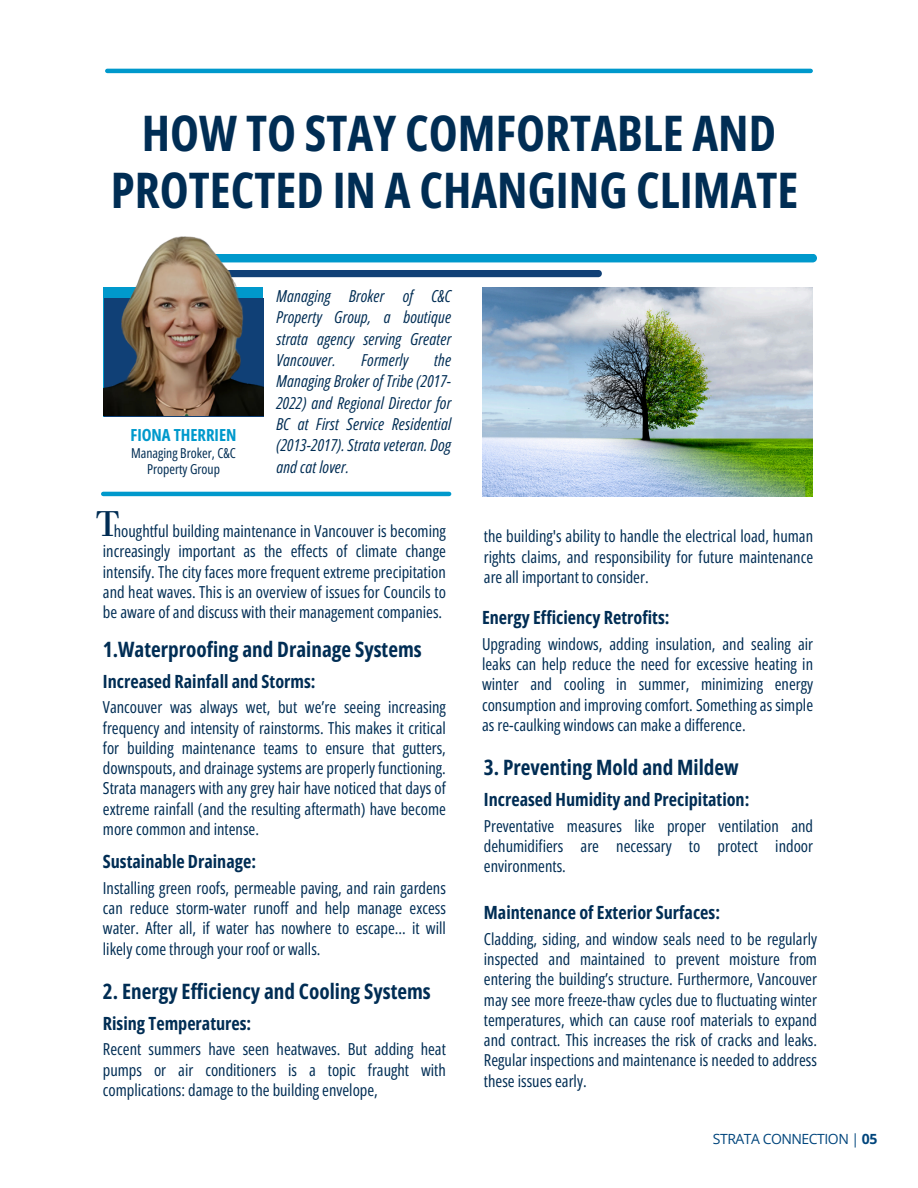
<style>
.page{position:relative;width:918px;height:1188px;background:#fff}
.page>*{position:absolute;margin:0;border:0;box-sizing:border-box;transform-origin:0 0}
.t1{font:700 49.05px/57.3px "Open Sans Condensed";color:#002d54;text-align:center}
.t2{font:700 37.95px "EFT New Letter";color:#002d54}
.t3{font:700 21.15px "Open Sans Condensed";color:#002d54}
.t4{font:700 18.15px "Open Sans Condensed";color:#002d54}
.t5{font:700 16.65px "Open Sans Condensed";color:#09c}
.t6{font:16.5px/20.2px "Open Sans Condensed";color:#002d54;text-align:justify}
.t7{font:italic 16.5px/21.3px "Open Sans Condensed";letter-spacing:.01em;color:#002d54;text-align:justify}
.t8{font:13.95px "Open Sans";letter-spacing:-.035em;color:#00457c}
.t9{font:13.65px/15.8px "Open Sans Condensed";color:#002d54;text-align:center}
.s1{font-weight:700}
</style>
<div class="page">
<div style="left:184px;top:254px;width:633px;height:8px;background:#09c;border-radius:4px"></div>
<div style="left:264px;top:270px;width:338px;height:7px;background:#104076"></div>
<hr style="left:103px;top:492px;width:346px;height:4px;background:#09c">
<hr style="left:107px;top:69px;width:704px;height:4px;background:#09c">
<img style="left:104px;top:236px;width:160px;height:179px">
<img style="left:482px;top:287px;width:331px;height:209px">
<p class="t1" style="left:111px;top:103px;width:689px">HOW TO STAY COMFORTABLE AND<br>PROTECTED IN A CHANGING CLIMATE</p>
<p class="t5" style="left:130px;top:423px;width:108px">FIONA THERRIEN</p>
<p class="t9" style="left:131px;top:445px;width:106px">Managing Broker, C&amp;C<br>Property Group</p>
<h1 class="t7" style="left:276px;top:285px;width:176px">Managing Broker of C&amp;C Property Group, a boutique strata agency serving Greater Vancouver.</h1>
<h1 class="t7" style="left:276px;top:349px;width:176px;text-indent:158px">the Managing Broker of Tribe (2017- 2022) and Regional Director for BC at First Service Residential (2013-2017). Strata veteran. Dog and cat lover.</h1>
<h1 class="t7" style="left:361px;top:349px;width:48px">Formerly</h1>
<h4 class="t2" style="left:95px;top:500px;width:26px">T</h4>
<p class="t6" style="left:103px;top:521px;width:345px;text-indent:11px">houghtful building maintenance in Vancouver is becoming increasingly important as the effects of climate change intensify. The city faces more frequent extreme precipitation and heat waves. This is an overview of issues for Councils to be aware of and discuss with their management companies.</p>
<p class="t3" style="left:103px;top:634px;width:320px">1.Waterproofing and Drainage Systems</p>
<p class="t4" style="left:103px;top:668px;width:214px">Increased Rainfall and Storms:</p>
<p class="t6" style="left:103px;top:697px;width:345px">Vancouver was always wet, but we’re seeing increasing frequency and intensity of rainstorms. This makes it critical for building maintenance teams to ensure that gutters, downspouts, and drainage systems are properly functioning.<br>Strata managers with any grey hair have noticed that days of extreme rainfall (and the resulting aftermath) have become more common and intense.</p>
<h4 class="t4" style="left:103px;top:849px;width:155px">Sustainable Drainage:</h4>
<h4 class="t6" style="left:103px;top:877px;width:345px">Installing green roofs, permeable paving, and rain gardens can reduce storm-water runoff and help manage excess water. After all, if water has nowhere to escape... it will likely come through your roof or walls.</h4>
<h3 class="t3" style="left:103px;top:976px;width:329px">2. Energy Efficiency and Cooling Systems</h3>
<h3 class="t4" style="left:103px;top:1010px;width:150px">Rising Temperatures:</h3>
<h2 class="t6" style="left:103px;top:1039px;width:345px">Recent summers have seen heatwaves. But adding heat pumps or air conditioners is a topic fraught with complications: damage to the building envelope,</h2>
<h4 class="t6" style="left:484px;top:526px;width:331px">the building's ability to handle the electrical load, human rights claims, and responsibility for future maintenance are all important to consider.</h4>
<h3 class="t4" style="left:482px;top:605px;width:189px">Energy Efficiency Retrofits:</h3>
<h4 class="t6" style="left:482px;top:633px;width:333px">Upgrading windows, adding insulation, and sealing air leaks can help reduce the need for excessive heating in winter and cooling in summer, minimizing energy consumption and improving comfort. Something as simple as re-caulking windows can make a difference.</h4>
<h4 class="t3" style="left:484px;top:753px;width:256px">3. Preventing Mold and Mildew</h4>
<h2 class="t4" style="left:484px;top:787px;width:267px">Increased Humidity and Precipitation:</h2>
<h3 class="t6" style="left:484px;top:815px;width:331px">Preventative measures like proper ventilation and dehumidifiers are necessary to protect indoor environments.</h3>
<h4 class="t4" style="left:484px;top:900px;width:238px">Maintenance of Exterior Surfaces:</h4>
<h2 class="t6" style="left:484px;top:928px;width:335px">Cladding, siding, and window seals need to be regularly inspected and maintained to prevent moisture from entering the building’s structure. Furthermore, Vancouver may see more freeze-thaw cycles due to fluctuating winter temperatures, which can cause roof materials to expand and contract. This increases the risk of cracks and leaks.<br>Regular inspections and maintenance is needed to address these issues early.</h2>
<h3 class="t8" style="left:713px;top:1129px;width:166px">STRATA CONNECTION | <span class="s1">05</span></h3>
</div>
